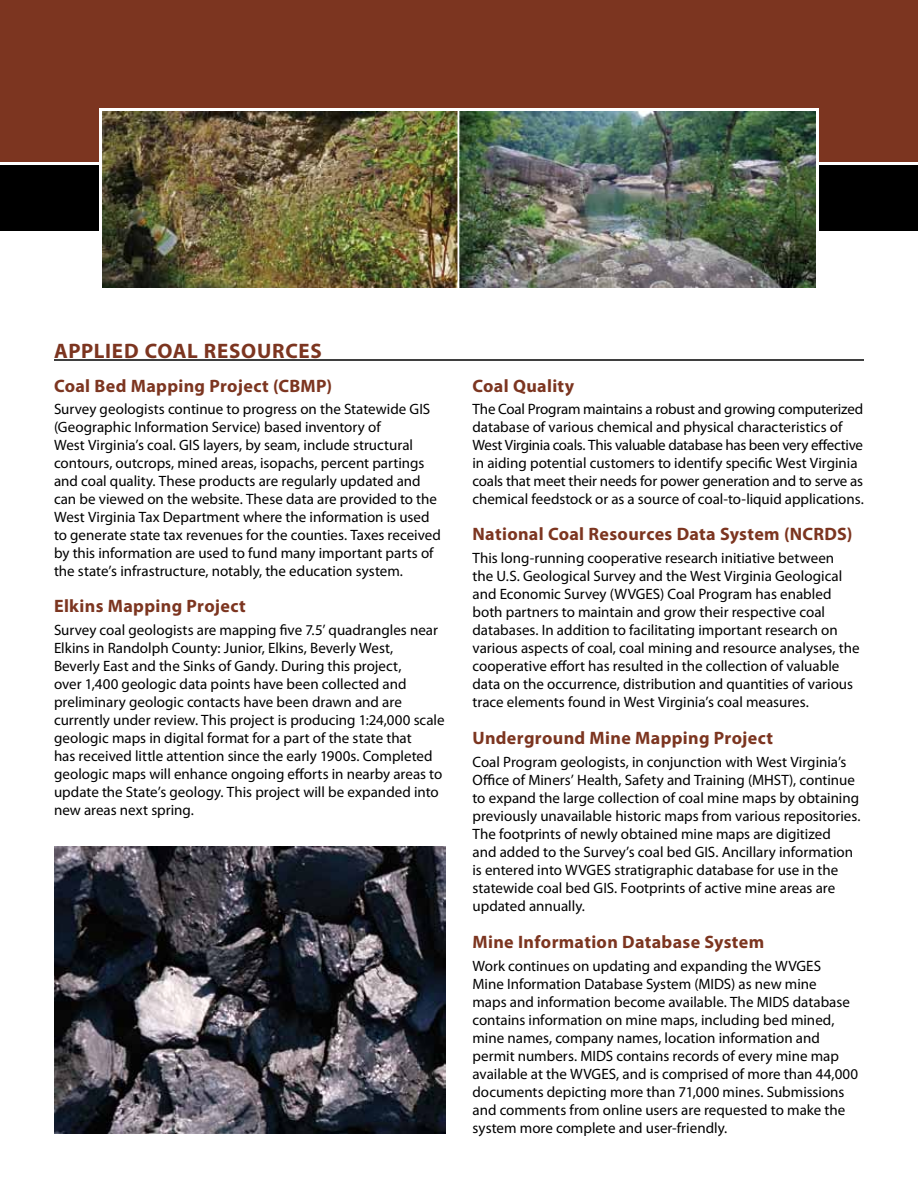
<style>
.page{position:relative;width:918px;height:1188px;background:#fff}
.page>*{position:absolute;margin:0;border:0;box-sizing:border-box;transform-origin:0 0}
.t1{font:700 21px "Myriad Pro";letter-spacing:.035em;color:#7c3520}
.t2{font:700 18px "Myriad Pro";letter-spacing:.02em;color:#7c3520}
.t3{font:15px/18px "Myriad Pro";color:#000}
</style>
<div class="page">
<div style="left:0;top:0;width:918px;height:162px;background:#7c3520"></div>
<div style="left:0;top:165px;width:918px;height:66px;background:#000"></div>
<img style="left:103px;top:112px;width:712px;height:175px">
<hr style="left:54px;top:359px;width:810px;height:2px;background:#000">
<img style="left:54px;top:846px;width:392px;height:288px">
<hr style="left:458px;top:110px;width:3px;height:180px;background:#fff">
<div style="left:99px;top:108px;width:720px;height:183px;border:3px solid #fff"></div>
<h1 class="t1" style="left:54px;top:337px;width:269px">APPLIED COAL RESOURCES</h1>
<p class="t2" style="left:54px;top:374px;width:280px">Coal Bed Mapping Project (CBMP)</p>
<p class="t3" style="left:54px;top:400px;width:388px">Survey geologists continue to progress on the Statewide GIS (Geographic Information Service) based inventory of<br>West Virginia’s coal. GIS layers, by seam, include structural contours, outcrops, mined areas, isopachs, percent partings and coal quality. These products are regularly updated and can be viewed on the website. These data are provided to the West Virginia Tax Department where the information is used to generate state tax revenues for the counties. Taxes received by this information are used to fund many important parts of the state’s infrastructure, notably, the education system.</p>
<p class="t2" style="left:54px;top:594px;width:193px">Elkins Mapping Project</p>
<p class="t3" style="left:54px;top:620px;width:392px">Survey coal geologists are mapping five 7.5’ quadrangles near Elkins in Randolph County: Junior, Elkins, Beverly West,<br>Beverly East and the Sinks of Gandy. During this project,<br>over 1,400 geologic data points have been collected and preliminary geologic contacts have been drawn and are currently under review. This project is producing 1:24,000 scale geologic maps in digital format for a part of the state that<br>has received little attention since the early 1900s. Completed geologic maps will enhance ongoing efforts in nearby areas to update the State’s geology. This project will be expanded into new areas next spring.</p>
<p class="t2" style="left:472px;top:374px;width:103px">Coal Quality</p>
<p class="t3" style="left:472px;top:400px;width:393px">The Coal Program maintains a robust and growing computerized database of various chemical and physical characteristics of West Virginia coals. This valuable database has been very effective in aiding potential customers to identify specific West Virginia coals that meet their needs for power generation and to serve as chemical feedstock or as a source of coal-to-liquid applications.</p>
<p class="t2" style="left:472px;top:522px;width:382px">National Coal Resources Data System (NCRDS)</p>
<p class="t3" style="left:472px;top:548px;width:389px">This long-running cooperative research initiative between<br>the U.S. Geological Survey and the West Virginia Geological and Economic Survey (WVGES) Coal Program has enabled both partners to maintain and grow their respective coal databases. In addition to facilitating important research on various aspects of coal, coal mining and resource analyses, the cooperative effort has resulted in the collection of valuable data on the occurrence, distribution and quantities of various trace elements found in West Virginia’s coal measures.</p>
<p class="t2" style="left:472px;top:726px;width:302px">Underground Mine Mapping Project</p>
<p class="t3" style="left:472px;top:752px;width:390px">Coal Program geologists, in conjunction with West Virginia’s Office of Miners’ Health, Safety and Training (MHST), continue to expand the large collection of coal mine maps by obtaining previously unavailable historic maps from various repositories.<br>The footprints of newly obtained mine maps are digitized<br>and added to the Survey’s coal bed GIS. Ancillary information is entered into WVGES stratigraphic database for use in the statewide coal bed GIS. Footprints of active mine areas are updated annually.</p>
<p class="t2" style="left:472px;top:930px;width:293px">Mine Information Database System</p>
<p class="t3" style="left:472px;top:956px;width:387px">Work continues on updating and expanding the WVGES<br>Mine Information Database System (MIDS) as new mine<br>maps and information become available. The MIDS database contains information on mine maps, including bed mined, mine names, company names, location information and permit numbers. MIDS contains records of every mine map available at the WVGES, and is comprised of more than 44,000 documents depicting more than 71,000 mines. Submissions and comments from online users are requested to make the system more complete and user-friendly.</p>
</div>
